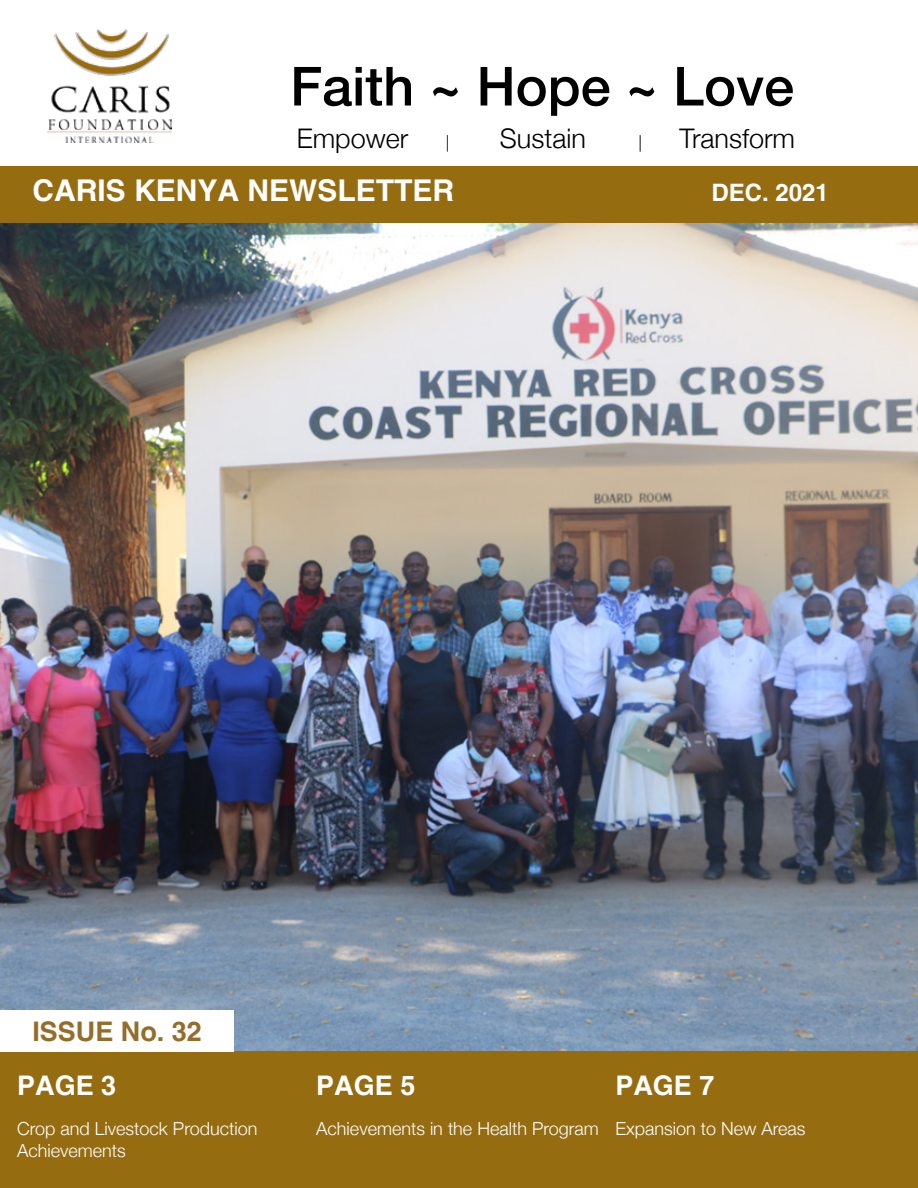
<style>
.page{position:relative;width:918px;height:1188px;background:#fff}
.page>*{position:absolute;margin:0;border:0;box-sizing:border-box;transform-origin:0 0}
.t1{font:500 54px "Helvetica Neue";color:#000}
.t2{font:700 30px "Helvetica";color:#fff}
.t3{font:300 27px "Helvetica Neue";color:#000}
.t4{font:700 27px "Helvetica";color:#fff}
.t5{font:700 27px "Helvetica";color:#956d2a}
.t6{font:700 24px "Helvetica";color:#fff}
.t7{font:300 18px/21.6px "Helvetica Neue";color:#fff}
.t8{font:300 16.5px "Helvetica Neue";color:#000}
</style>
<div class="page">
<img style="left:0;top:222px;width:918px;height:830px">
<img style="left:47px;top:29px;width:124px;height:113px">
<div style="left:0;top:1052px;width:918px;height:136px;background:#966c11"></div>
<div style="left:0;top:1011px;width:233px;height:41px;background:#fff"></div>
<div style="left:0;top:166px;width:918px;height:56px;background:#966c11"></div>
<h1 class="t1" style="left:290px;top:54px;width:505px">Faith ~ Hope ~ Love</h1>
<h3 class="t3" style="left:297px;top:122px;width:113px">Empower</h3>
<p class="t8" style="left:446px;top:132px;width:5px">|</p>
<h3 class="t3" style="left:500px;top:122px;width:87px">Sustain</h3>
<p class="t8" style="left:638px;top:132px;width:5px">|</p>
<h3 class="t3" style="left:680px;top:122px;width:117px">Transform</h3>
<h2 class="t2" style="left:32px;top:172px;width:423px">CARIS KENYA NEWSLETTER</h2>
<h3 class="t6" style="left:711px;top:178px;width:119px">DEC. 2021</h3>
<h3 class="t5" style="left:32px;top:1015px;width:171px">ISSUE No. 32</h3>
<h3 class="t4" style="left:17px;top:1069px;width:101px">PAGE 3</h3>
<p class="t7" style="left:17px;top:1117px;width:242px">Crop and Livestock Production<br>Achievements</p>
<h3 class="t4" style="left:316px;top:1069px;width:101px">PAGE 5</h3>
<p class="t7" style="left:316px;top:1117px;width:284px">Achievements in the Health Program</p>
<h3 class="t4" style="left:615px;top:1069px;width:101px">PAGE 7</h3>
<p class="t7" style="left:615px;top:1117px;width:192px">Expansion to New Areas</p>
</div>
